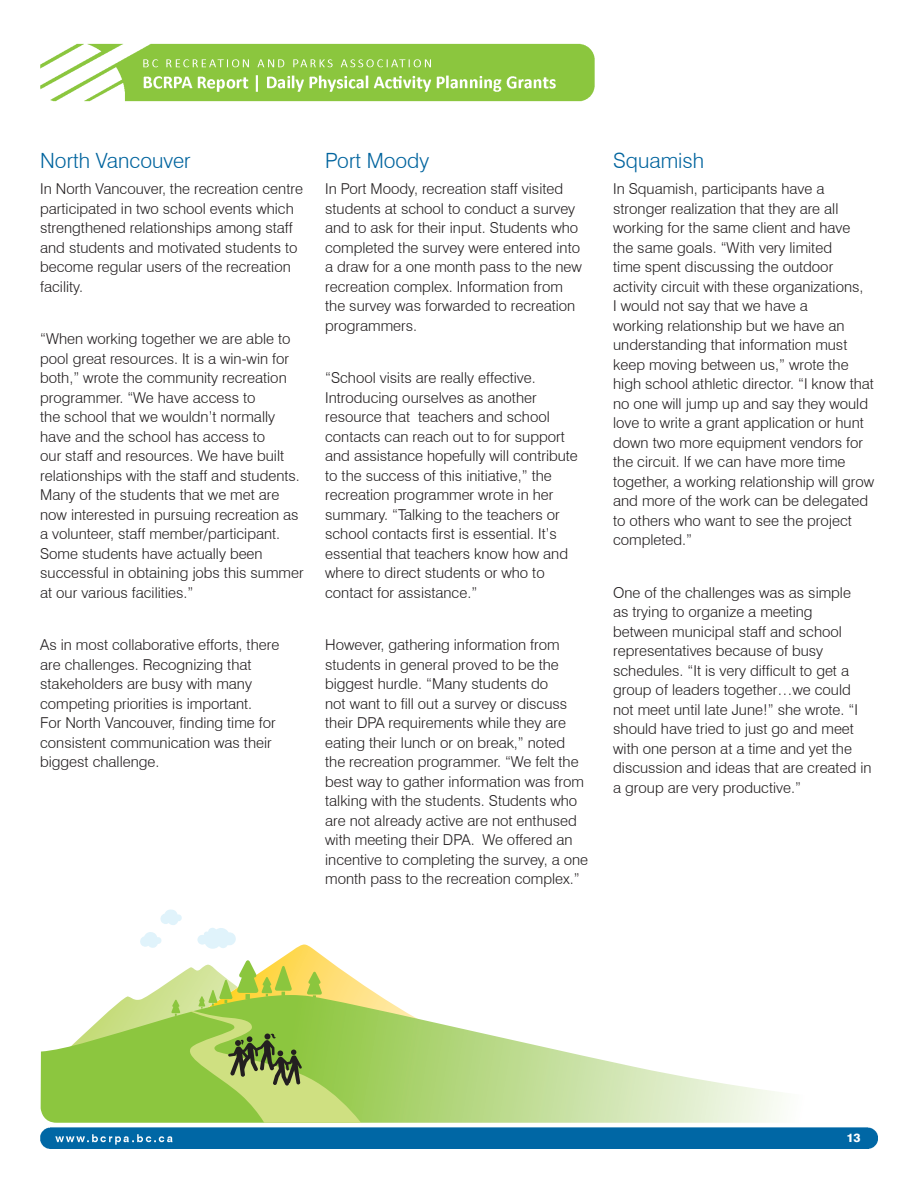
<style>
.page{position:relative;width:918px;height:1188px;background:#fff}
.page>*{position:absolute;margin:0;border:0;box-sizing:border-box;transform-origin:0 0}
.t1{font:300 21px "Swiss 721 BT";color:#00649e}
.t2{font:300 15px/19.5px "Swiss 721 BT";color:#231f20}
.t3{font:800 12px "Swiss 721 BT";color:#fff}
</style>
<div class="page">
<img style="left:40px;top:43px;width:838px;height:1106px">
<svg style="left:119px;top:945px;width:497px;height:50px"></svg>
<svg style="left:140px;top:932px;width:22px;height:16px"></svg>
<svg style="left:197px;top:928px;width:39px;height:21px"></svg>
<svg style="left:160px;top:909px;width:22px;height:16px"></svg>
<svg style="left:41px;top:995px;width:833px;height:128px"></svg>
<svg style="left:67px;top:960px;width:323px;height:163px;background:#b1d16e"></svg>
<p class="t1" style="left:40px;top:148px;width:152px">North Vancouver</p>
<p class="t2" style="left:40px;top:179px;width:264px">In North Vancouver, the recreation centre participated in two school events which strengthened relationships among staff and students and motivated students to become regular users of the recreation facility.</p>
<p class="t2" style="left:40px;top:329px;width:265px">“When working together we are able to pool great resources. It is a win-win for both,” wrote the community recreation programmer. “We have access to<br>the school that we wouldn’t normally have and the school has access to<br>our staff and resources. We have built relationships with the staff and students.<br>Many of the students that we met are now interested in pursuing recreation as a volunteer, staff member/participant.<br>Some students have actually been successful in obtaining jobs this summer at our various facilities.”</p>
<p class="t2" style="left:40px;top:635px;width:241px">As in most collaborative efforts, there are challenges. Recognizing that stakeholders are busy with many competing priorities is important.<br>For North Vancouver, finding time for consistent communication was their biggest challenge.</p>
<p class="t1" style="left:325px;top:148px;width:106px">Port Moody</p>
<p class="t2" style="left:325px;top:179px;width:258px">In Port Moody, recreation staff visited students at school to conduct a survey and to ask for their input. Students who completed the survey were entered into a draw for a one month pass to the new recreation complex. Information from the survey was forwarded to recreation programmers.</p>
<p class="t2" style="left:325px;top:368px;width:254px">“School visits are really effective.<br>Introducing ourselves as another resource that teachers and school contacts can reach out to for support and assistance hopefully will contribute to the success of this initiative,” the recreation programmer wrote in her summary. “Talking to the teachers or school contacts first is essential. It’s essential that teachers know how and where to direct students or who to contact for assistance.”</p>
<p class="t2" style="left:325px;top:635px;width:265px">However, gathering information from students in general proved to be the biggest hurdle. “Many students do<br>not want to fill out a survey or discuss their DPA requirements while they are eating their lunch or on break,” noted the recreation programmer. “We felt the best way to gather information was from talking with the students. Students who are not already active are not enthused with meeting their DPA. We offered an incentive to completing the survey, a one month pass to the recreation complex.”</p>
<p class="t1" style="left:613px;top:148px;width:93px">Squamish</p>
<p class="t2" style="left:613px;top:179px;width:263px">In Squamish, participants have a stronger realization that they are all working for the same client and have the same goals. “With very limited<br>time spent discussing the outdoor activity circuit with these organizations,<br>I would not say that we have a<br>working relationship but we have an understanding that information must keep moving between us,” wrote the high school athletic director. “I know that no one will jump up and say they would love to write a grant application or hunt down two more equipment vendors for the circuit. If we can have more time together, a working relationship will grow and more of the work can be delegated to others who want to see the project completed.”</p>
<p class="t2" style="left:613px;top:582px;width:260px">One of the challenges was as simple<br>as trying to organize a meeting<br>between municipal staff and school representatives because of busy schedules. “It is very difficult to get a group of leaders together…we could not meet until late June!” she wrote. “I should have tried to just go and meet with one person at a time and yet the discussion and ideas that are created in a group are very productive.”</p>
<p class="t3" style="left:847px;top:1131px;width:16px">13</p>
</div>
